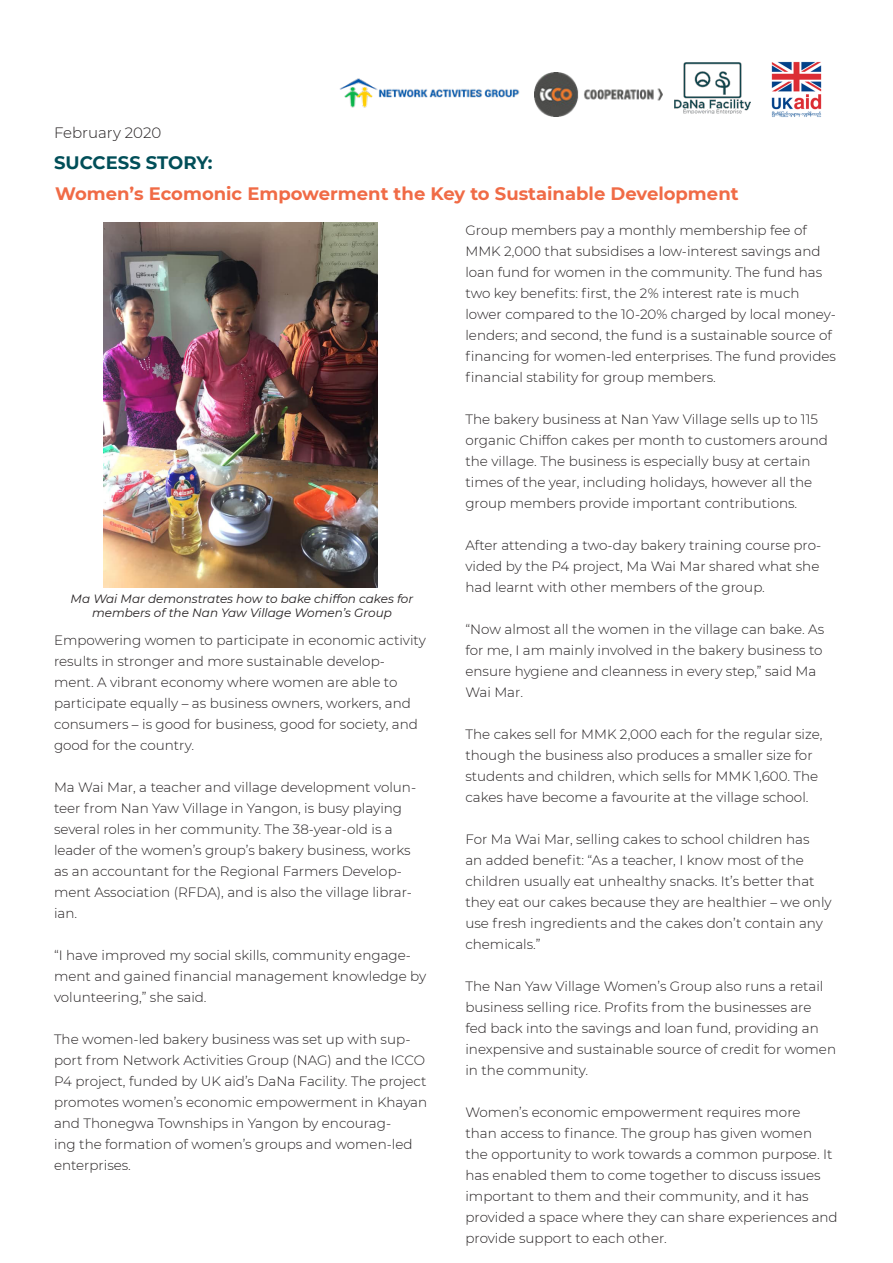
<style>
.page{position:relative;width:893px;height:1263px;background:#fff}
.page>*{position:absolute;margin:0;border:0;box-sizing:border-box;transform-origin:0 0}
.t1{font:700 18px "Montserrat";color:#f06b46}
.t2{font:700 18px "Montserrat";color:#004e58}
.t3{font:300 15px "Montserrat";color:#231f20}
.t4{font:300 13.5px/21px "Montserrat";color:#231f20}
.t5{font:italic 12px/14.4px "Montserrat";color:#231f20;text-align:center}
</style>
<div class="page">
<img style="left:771px;top:61px;width:51px;height:56px">
<img style="left:675px;top:63px;width:75px;height:51px">
<img style="left:104px;top:222px;width:274px;height:366px">
<img style="left:534px;top:73px;width:128px;height:43px">
<img style="left:339px;top:78px;width:181px;height:30px">
<p class="t3" style="left:54px;top:122px;width:109px">February 2020</p>
<p class="t2" style="left:54px;top:150px;width:160px">SUCCESS STORY:</p>
<p class="t1" style="left:55px;top:180px;width:685px">Women’s Ecomonic Empowerment the Key to Sustainable Development</p>
<p class="t5" style="left:71px;top:591px;width:344px">Ma Wai Mar demonstrates how to bake chiffon cakes for members of the Nan Yaw Village Women’s Group</p>
<p class="t4" style="left:54px;top:629px;width:373px">Empowering women to participate in economic activity</p>
<p class="t4" style="left:54px;top:650px;width:365px">results in stronger and more sustainable develop&shy;ment. A vibrant economy where women are able to participate equally – as business owners, workers, and consumers – is good for business, good for society, and good for the country.</p>
<p class="t4" style="left:54px;top:776px;width:364px">Ma Wai Mar, a teacher and village development volun&shy;teer from Nan Yaw Village in Yangon, is busy playing several roles in her community. The 38-year-old is a leader of the women’s group’s bakery business, works as an accountant for the Regional Farmers Develop&shy;ment Association (RFDA), and is also the village librar&shy;ian.</p>
<p class="t4" style="left:54px;top:944px;width:374px">“I have improved my social skills, community engage&shy;ment and gained financial management knowledge by volunteering,” she said.</p>
<p class="t4" style="left:54px;top:1028px;width:375px">The women-led bakery business was set up with sup&shy;port from Network Activities Group (NAG) and the ICCO P4 project, funded by UK aid’s DaNa Facility. The project promotes women’s economic empowerment in Khayan and Thonegwa Townships in Yangon by encourag-<br>ing the formation of women’s groups and women-led enterprises.</p>
<p class="t4" style="left:465px;top:220px;width:372px">Group members pay a monthly membership fee of MMK 2,000 that subsidises a low-interest savings and loan fund for women in the community. The fund has two key benefits: first, the 2% interest rate is much lower compared to the 10-20% charged by local money&shy;lenders; and second, the fund is a sustainable source of financing for women-led enterprises. The fund provides financial stability for group members.</p>
<p class="t4" style="left:465px;top:409px;width:364px">The bakery business at Nan Yaw Village sells up to 115 organic Chiffon cakes per month to customers around the village. The business is especially busy at certain times of the year, including holidays, however all the group members provide important contributions.</p>
<p class="t4" style="left:465px;top:535px;width:357px">After attending a two-day bakery training course pro&shy;vided by the P4 project, Ma Wai Mar shared what she had learnt with other members of the group.</p>
<p class="t4" style="left:465px;top:619px;width:360px">“Now almost all the women in the village can bake. As for me, I am mainly involved in the bakery business to ensure hygiene and cleanness in every step,” said Ma Wai Mar.</p>
<p class="t4" style="left:465px;top:724px;width:359px">The cakes sell for MMK 2,000 each for the regular size, though the business also produces a smaller size for students and children, which sells for MMK 1,600. The cakes have become a favourite at the village school.</p>
<p class="t4" style="left:465px;top:829px;width:368px">For Ma Wai Mar, selling cakes to school children has<br>an added benefit: “As a teacher, I know most of the children usually eat unhealthy snacks. It’s better that they eat our cakes because they are healthier – we only use fresh ingredients and the cakes don’t contain any chemicals.”</p>
<p class="t4" style="left:465px;top:976px;width:372px">The Nan Yaw Village Women’s Group also runs a retail business selling rice. Profits from the businesses are fed back into the savings and loan fund, providing an inexpensive and sustainable source of credit for women in the community.</p>
<p class="t4" style="left:465px;top:1102px;width:374px">Women’s economic empowerment requires more<br>than access to finance. The group has given women the opportunity to work towards a common purpose. It has enabled them to come together to discuss issues important to them and their community, and it has provided a space where they can share experiences and provide support to each other.</p>
</div>
